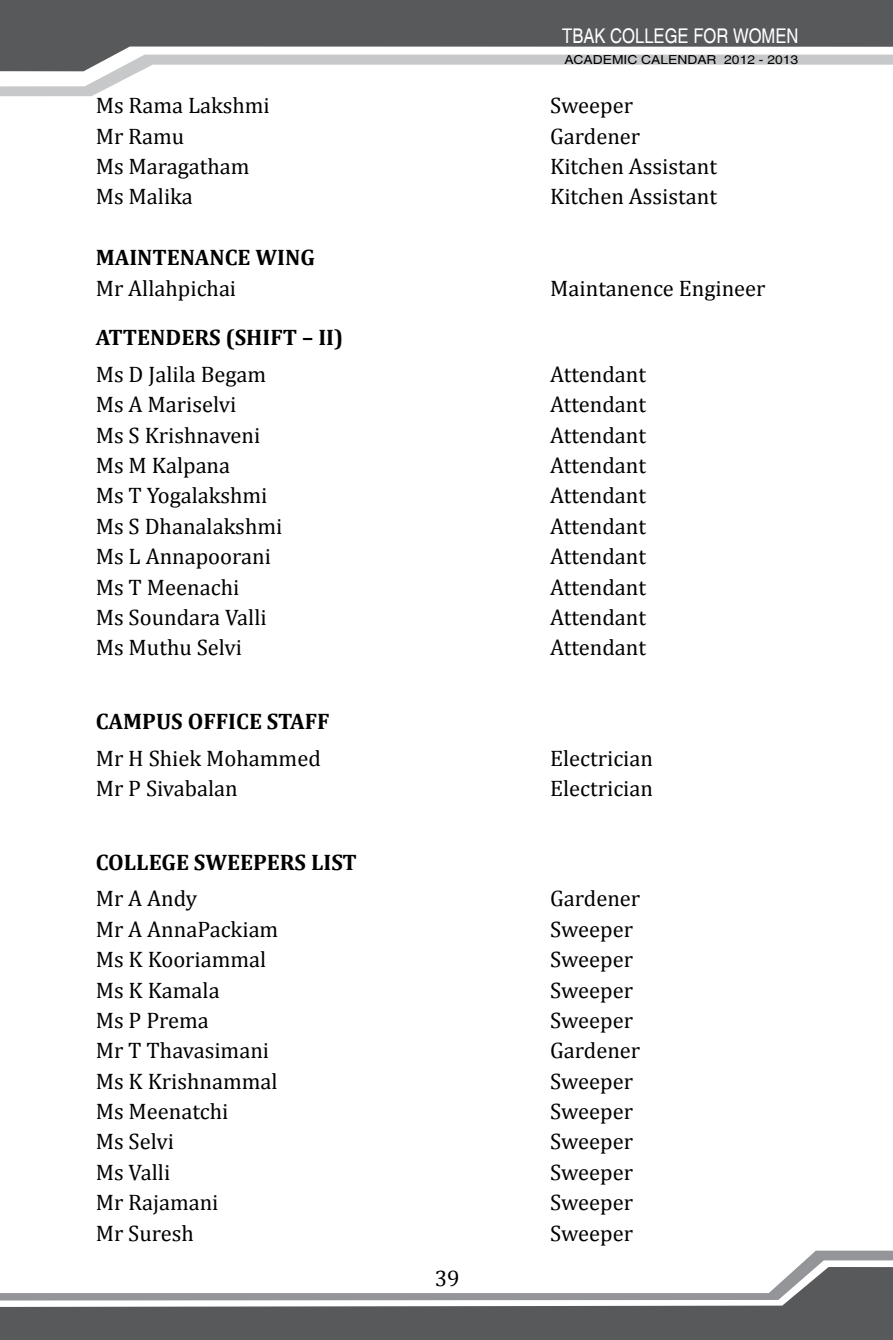
<style>
.page{position:relative;width:893px;height:1340px;background:#fff}
.page>*{position:absolute;margin:0;border:0;box-sizing:border-box;transform-origin:0 0}
.t1{font:22.5px "Cambria";color:#000}
.t2{font:700 22.5px "Cambria";color:#000}
.t3{font:condensed 20.25px "Helvetica";color:#fff}
.t4{font:condensed 12.38px "Helvetica";color:#000;scale:1.36 1}
</style>
<div class="page">
<svg style="left:0;top:1250px;width:893px;height:89px"></svg>
<svg style="left:0;top:0;width:893px;height:55px;fill:#58595b"></svg>
<svg style="left:0;top:55px;width:893px;height:41px"></svg>
<p class="t3" style="left:562px;top:24px;width:238px">TBAK COLLEGE FOR WOMEN</p>
<p class="t4" style="left:564px;top:53px;width:173px">ACADEM IC CALENDAR 2012 - 2013</p>
<p class="t1" style="left:96px;top:92px;width:176px">Ms Rama Lakshmi</p>
<p class="t1" style="left:550px;top:92px;width:84px">Sweeper</p>
<p class="t1" style="left:96px;top:123px;width:90px">Mr Ramu</p>
<p class="t1" style="left:550px;top:123px;width:92px">Gardener</p>
<p class="t1" style="left:96px;top:153px;width:155px">Ms Maragatham</p>
<p class="t1" style="left:550px;top:153px;width:168px">Kitchen Assistant</p>
<p class="t1" style="left:96px;top:183px;width:99px">Ms Malika</p>
<p class="t1" style="left:550px;top:183px;width:168px">Kitchen Assistant</p>
<p class="t2" style="left:96px;top:244px;width:221px">MAINTENANCE WING</p>
<p class="t1" style="left:96px;top:274px;width:142px">Mr Allahpichai</p>
<p class="t1" style="left:550px;top:274px;width:217px">Maintanence Engineer</p>
<p class="t2" style="left:96px;top:324px;width:249px">ATTENDERS (SHIFT – II)</p>
<p class="t1" style="left:96px;top:361px;width:172px">Ms D Jalila Begam</p>
<p class="t1" style="left:550px;top:361px;width:97px">Attendant</p>
<p class="t1" style="left:96px;top:391px;width:142px">Ms A Mariselvi</p>
<p class="t1" style="left:550px;top:391px;width:97px">Attendant</p>
<p class="t1" style="left:96px;top:421px;width:166px">Ms S Krishnaveni</p>
<p class="t1" style="left:550px;top:421px;width:97px">Attendant</p>
<p class="t1" style="left:96px;top:452px;width:136px">Ms M Kalpana</p>
<p class="t1" style="left:550px;top:452px;width:97px">Attendant</p>
<p class="t1" style="left:96px;top:482px;width:173px">Ms T Yogalakshmi</p>
<p class="t1" style="left:550px;top:482px;width:97px">Attendant</p>
<p class="t1" style="left:96px;top:513px;width:188px">Ms S Dhanalakshmi</p>
<p class="t1" style="left:550px;top:513px;width:97px">Attendant</p>
<p class="t1" style="left:96px;top:543px;width:177px">Ms L Annapoorani</p>
<p class="t1" style="left:550px;top:543px;width:97px">Attendant</p>
<p class="t1" style="left:96px;top:573px;width:145px">Ms T Meenachi</p>
<p class="t1" style="left:550px;top:573px;width:97px">Attendant</p>
<p class="t1" style="left:96px;top:604px;width:173px">Ms Soundara Valli</p>
<p class="t1" style="left:550px;top:604px;width:97px">Attendant</p>
<p class="t1" style="left:96px;top:634px;width:148px">Ms Muthu Selvi</p>
<p class="t1" style="left:550px;top:634px;width:97px">Attendant</p>
<p class="t2" style="left:96px;top:707px;width:235px">CAMPUS OFFICE STAFF</p>
<p class="t1" style="left:96px;top:744px;width:227px">Mr H Shiek Mohammed</p>
<p class="t1" style="left:550px;top:744px;width:104px">Electrician</p>
<p class="t1" style="left:96px;top:775px;width:144px">Mr P Sivabalan</p>
<p class="t1" style="left:550px;top:775px;width:104px">Electrician</p>
<p class="t2" style="left:96px;top:848px;width:263px">COLLEGE SWEEPERS LIST</p>
<p class="t1" style="left:96px;top:885px;width:103px">Mr A Andy</p>
<p class="t1" style="left:550px;top:885px;width:92px">Gardener</p>
<p class="t1" style="left:96px;top:915px;width:184px">Mr A AnnaPackiam</p>
<p class="t1" style="left:550px;top:915px;width:84px">Sweeper</p>
<p class="t1" style="left:96px;top:946px;width:172px">Ms K Kooriammal</p>
<p class="t1" style="left:550px;top:946px;width:84px">Sweeper</p>
<p class="t1" style="left:96px;top:976px;width:125px">Ms K Kamala</p>
<p class="t1" style="left:550px;top:976px;width:84px">Sweeper</p>
<p class="t1" style="left:96px;top:1006px;width:115px">Ms P Prema</p>
<p class="t1" style="left:550px;top:1006px;width:84px">Sweeper</p>
<p class="t1" style="left:96px;top:1037px;width:175px">Mr T Thavasimani</p>
<p class="t1" style="left:550px;top:1037px;width:92px">Gardener</p>
<p class="t1" style="left:96px;top:1067px;width:183px">Ms K Krishnammal</p>
<p class="t1" style="left:550px;top:1067px;width:84px">Sweeper</p>
<p class="t1" style="left:96px;top:1098px;width:134px">Ms Meenatchi</p>
<p class="t1" style="left:550px;top:1098px;width:84px">Sweeper</p>
<p class="t1" style="left:96px;top:1128px;width:80px">Ms Selvi</p>
<p class="t1" style="left:550px;top:1128px;width:84px">Sweeper</p>
<p class="t1" style="left:96px;top:1158px;width:76px">Ms Valli</p>
<p class="t1" style="left:550px;top:1158px;width:84px">Sweeper</p>
<p class="t1" style="left:96px;top:1189px;width:124px">Mr Rajamani</p>
<p class="t1" style="left:550px;top:1189px;width:84px">Sweeper</p>
<p class="t1" style="left:96px;top:1219px;width:100px">Mr Suresh</p>
<p class="t1" style="left:550px;top:1219px;width:84px">Sweeper</p>
<p class="t1" style="left:435px;top:1264px;width:26px">39</p>
</div>
